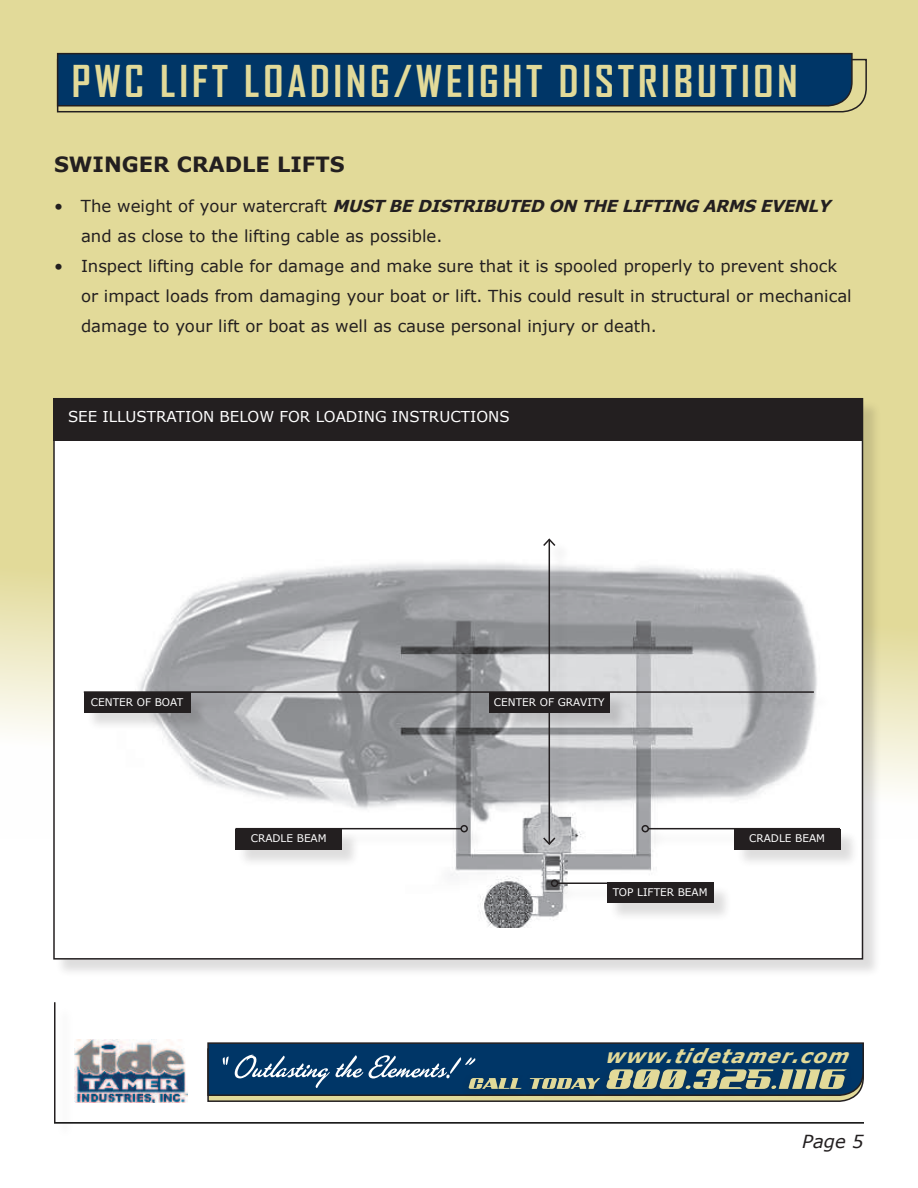
<style>
.page{position:relative;width:918px;height:1188px;background:#fff}
.page>*{position:absolute;margin:0;border:0;box-sizing:border-box;transform-origin:0 0}
.t1{font:700 42px "Agency FB";letter-spacing:.09em;color:#e2da99}
.t2{font:700 21px "Verdana";color:#231f20}
.t3{font:italic 700 19.5px "Verdana";color:#e2da99}
.t4{font:italic 18px "Verdana";color:#231f20}
.t5{font:16.5px/30px "Verdana";color:#231f20}
.t6{font:15px "Verdana";color:#fff}
.t7{font:10.5px "Verdana";color:#fff}
.s1{font-weight:700;font-style:italic}
</style>
<div class="page">
<div style="left:0;top:0;width:918px;height:790px;background:#e2da99"></div>
<div style="left:56px;top:400px;width:826px;height:578px;background:#231f20;opacity:.15"></div>
<div style="left:54px;top:399px;width:809px;height:560px;background:#fff"></div>
<svg style="left:56px;top:58px;width:812px;height:55px"></svg>
<svg style="left:58px;top:54px;width:808px;height:58px;background:#bdb681"></svg>
<svg style="left:56px;top:52px;width:797px;height:55px;background:#083964"></svg>
<img style="left:139px;top:563px;width:699px;height:365px">
<div style="left:87px;top:694px;width:745px;height:17px;background:#231f20;opacity:.15"></div>
<hr style="left:84px;top:691px;width:730px;height:2px;background:#231f20">
<div style="left:239px;top:828px;width:247px;height:22px;background:#231f20;opacity:.15"></div>
<hr style="left:235px;top:828px;width:226px;height:1px;background:#231f20">
<div style="left:460px;top:825px;width:8px;height:7px;border:2px solid #231f20;border-radius:50%"></div>
<div style="left:554px;top:882px;width:74px;height:23px;background:#231f20;opacity:.15"></div>
<hr style="left:558px;top:882px;width:52px;height:2px;background:#231f20">
<div style="left:551px;top:879px;width:7px;height:8px;border:2px solid #231f20;border-radius:50%"></div>
<div style="left:644px;top:828px;width:214px;height:22px;background:#231f20;opacity:.15"></div>
<hr style="left:648px;top:828px;width:192px;height:1px;background:#231f20">
<div style="left:642px;top:825px;width:7px;height:7px;border:2px solid #231f20;border-radius:50%"></div>
<div style="left:86px;top:694px;width:123px;height:38px;background:#231f20;opacity:.15"></div>
<div style="left:84px;top:692px;width:106px;height:21px;background:#231f20"></div>
<div style="left:53px;top:398px;width:810px;height:43px;background:#231f20"></div>
<div style="left:238px;top:831px;width:123px;height:37px;background:#231f20;opacity:.15"></div>
<div style="left:235px;top:829px;width:107px;height:21px;background:#231f20"></div>
<div style="left:609px;top:885px;width:123px;height:37px;background:#231f20;opacity:.15"></div>
<div style="left:607px;top:882px;width:106px;height:21px;background:#231f20"></div>
<div style="left:736px;top:831px;width:124px;height:37px;background:#231f20;opacity:.15"></div>
<div style="left:734px;top:829px;width:107px;height:21px;background:#231f20"></div>
<div style="left:546px;top:542px;width:27px;height:320px;background:#231f20;opacity:.15"></div>
<hr style="left:549px;top:539px;width:1px;height:305px;background:#231f20">
<svg style="left:542px;top:836px;width:15px;height:10px"></svg>
<svg style="left:543px;top:538px;width:14px;height:10px"></svg>
<div style="left:491px;top:694px;width:138px;height:38px;background:#231f20;opacity:.15"></div>
<div style="left:489px;top:692px;width:121px;height:21px;background:#231f20"></div>
<hr style="left:54px;top:1122px;width:810px;height:2px;background:#000">
<img style="left:75px;top:1039px;width:112px;height:63px">
<svg style="left:207px;top:1042px;width:657px;height:60px;background:#34576e"></svg>
<div style="left:56px;top:1006px;width:18px;height:134px;background:#fcfcfc"></div>
<hr style="left:54px;top:1002px;width:2px;height:120px;background:#231f20">
<h1 class="t1" style="left:72px;top:57px;width:727px">PWC LIFT LOADING/WEIGHT DISTRIBUTION</h1>
<p class="t2" style="left:54px;top:156px;width:292px">SWINGER CRADLE LIFTS</p>
<p class="t5" style="left:81px;top:192px;width:755px;text-indent:-27px">• T h e w e i g h t o f y o u r w a t e r c r a f t <span class="s1">MUST BE DISTRIBUTED ON THE LIFTING ARMS EVENLY </span>and as close to the lifting cable as possible.</p>
<p class="t5" style="left:81px;top:252px;width:772px;text-indent:-27px">• Inspect lifting cable for damage and make sure that it is spooled properly to prevent shock or impact loads from damaging your boat or lift. This could result in structural or mechanical damage to your lift or boat as well as cause personal injury or death.</p>
<p class="t6" style="left:68px;top:407px;width:443px">SEE ILLUSTRATION BELOW FOR LOADING INSTRUCTIONS</p>
<p class="t7" style="left:91px;top:695px;width:94px">CENTER OF BOAT</p>
<p class="t7" style="left:251px;top:834px;width:77px">CRADLE BEAM</p>
<p class="t7" style="left:494px;top:695px;width:112px">CENTER OF GRAVITY</p>
<p class="t7" style="left:613px;top:888px;width:96px">TOP LIFTER BEAM</p>
<p class="t7" style="left:749px;top:834px;width:77px">CRADLE BEAM</p>
<p class="t3" style="left:604px;top:1048px;width:253px">www.tidetamer.com</p>
<p class="t4" style="left:802px;top:1134px;width:63px">Page 5</p>
</div>
